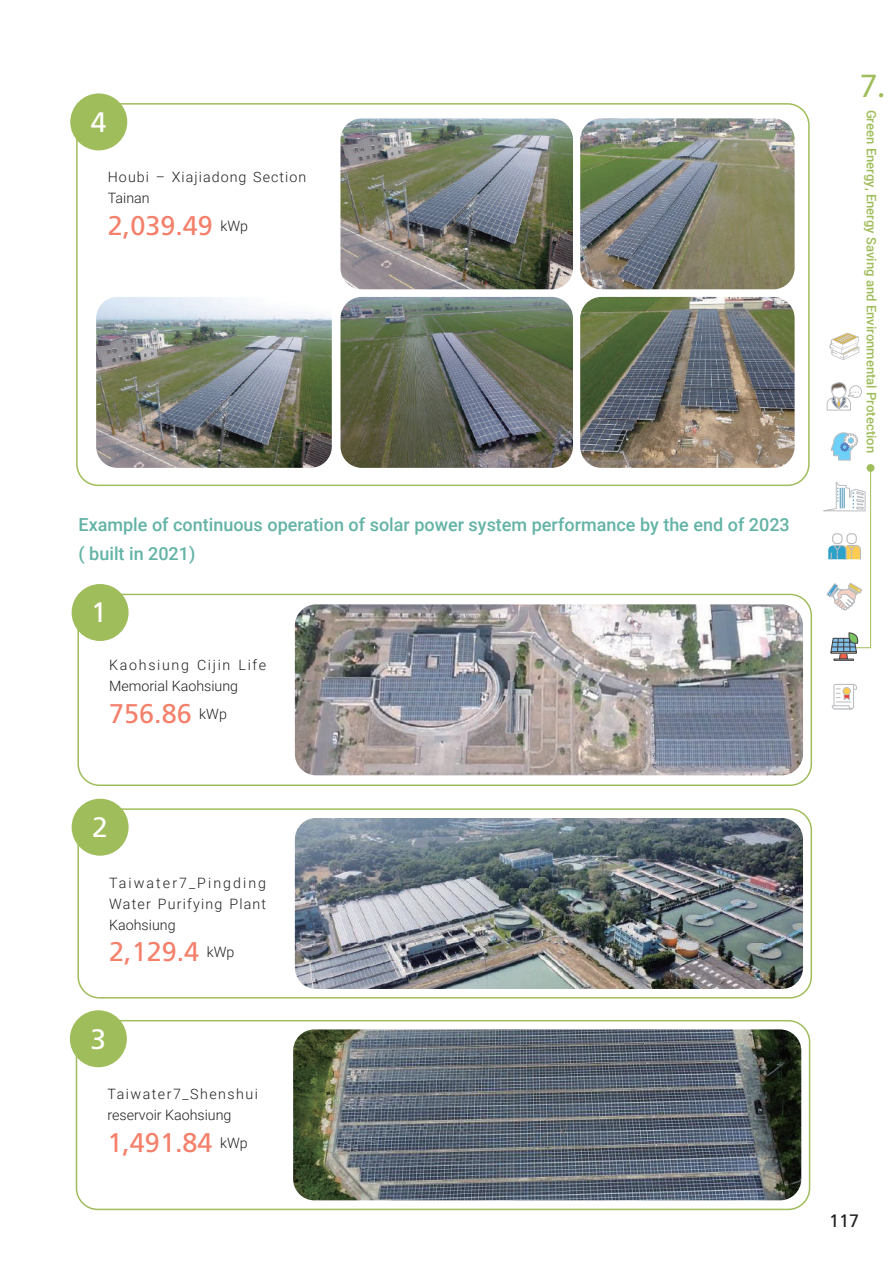
<style>
.page{position:relative;width:893px;height:1263px;background:#fff}
.page>*{position:absolute;margin:0;border:0;box-sizing:border-box;transform-origin:0 0}
.t1{font:500 34.35px "Avant Garde";color:#a0bd5b}
.t2{font:28.2px "Frutiger";color:#fff}
.t3{font:27px "Frutiger";color:#f4806b}
.t4{font:500 18px/29.5px "Roboto";color:#63b3a6}
.t5{font:18px "Frutiger";color:#231f20}
.t6{font:300 14.25px/21px "Roboto";letter-spacing:.075em;color:#231f20}
.t7{font:300 14.25px/21px "Roboto";letter-spacing:.01em;color:#231f20}
.t8{font:300 14.25px/21px "Roboto";letter-spacing:.055em;color:#231f20}
.t9{font:500 13.05px "Roboto";color:#a0bd5b}
</style>
<div class="page">
<svg style="left:831px;top:684px;width:26px;height:25px"></svg>
<div style="left:843px;top:687px;width:7px;height:8px;background:#fecc4e;border-radius:50%"></div>
<div style="left:843px;top:687px;width:8px;height:8px;border:1px solid #bcbdc0;border-radius:50%"></div>
<svg style="left:829px;top:333px;width:30px;height:27px"></svg>
<div style="left:849px;top:385px;width:13px;height:13px;border:1px solid #bcbdc0;border-radius:50%"></div>
<svg style="left:826px;top:382px;width:33px;height:29px"></svg>
<svg style="left:823px;top:467px;width:49px;height:194px"></svg>
<svg style="left:830px;top:432px;width:28px;height:29px"></svg>
<div style="left:867px;top:464px;width:7px;height:8px;background:#a0bd5b;border-radius:50%"></div>
<div style="left:76px;top:103px;width:734px;height:383px;border:2px solid #a0bd5b;border-radius:21px"></div>
<div style="left:70px;top:93px;width:57px;height:57px;background:#a0bd5b;border-radius:50%"></div>
<img style="left:580px;top:118px;width:215px;height:171px">
<img style="left:340px;top:118px;width:233px;height:171px">
<img style="left:580px;top:297px;width:215px;height:171px">
<img style="left:340px;top:297px;width:233px;height:171px">
<img style="left:96px;top:297px;width:236px;height:171px">
<div style="left:77px;top:594px;width:735px;height:192px;border:2px solid #a0bd5b;border-radius:21px"></div>
<div style="left:77px;top:808px;width:735px;height:190px;border:2px solid #a0bd5b;border-radius:21px"></div>
<div style="left:72px;top:584px;width:57px;height:57px;background:#a0bd5b;border-radius:50%"></div>
<div style="left:72px;top:799px;width:57px;height:57px;background:#a0bd5b;border-radius:50%"></div>
<img style="left:295px;top:604px;width:508px;height:171px">
<img style="left:295px;top:818px;width:508px;height:171px">
<div style="left:76px;top:1020px;width:734px;height:190px;border:2px solid #a0bd5b;border-radius:21px"></div>
<div style="left:70px;top:1010px;width:57px;height:57px;background:#a0bd5b;border-radius:50%"></div>
<img style="left:293px;top:1029px;width:508px;height:171px">
<h2 class="t2" style="left:91px;top:105px;width:17px">4</h2>
<p class="t6" style="left:108px;top:166px;width:200px">Houbi – Xiajiadong Section<br>Tainan</p>
<h3 class="t3" style="left:108px;top:210px;width:142px">2,039.49 <sup>kWp</sup></h3>
<p class="t4" style="left:79px;top:509px;width:713px">Example of continuous operation of solar power system performance by the end of 2023 ( built in 2021)</p>
<h2 class="t2" style="left:91px;top:596px;width:17px">1</h2>
<p class="t8" style="left:109px;top:654px;width:158px">Kaohsiung Cijin Life<br>Memorial Kaohsiung</p>
<h3 class="t3" style="left:109px;top:698px;width:119px">756.86 <sup>kWp</sup></h3>
<h2 class="t2" style="left:92px;top:811px;width:17px">2</h2>
<p class="t6" style="left:109px;top:872px;width:158px;text-align:justify">Taiwater7_Pingding Water Purifying Plant Kaohsiung</p>
<h3 class="t3" style="left:109px;top:936px;width:127px">2,129.4 <sup>kWp</sup></h3>
<h2 class="t2" style="left:91px;top:1022px;width:17px">3</h2>
<p class="t7" style="left:107px;top:1083px;width:152px">Taiwater7_Shenshui reservoir Kaohsiung</p>
<h3 class="t3" style="left:107px;top:1127px;width:142px">1,491.84 <sup>kWp</sup></h3>
<h1 class="t1" style="left:860px;top:64px;width:26px">7.</h1>
<p class="t9" style="left:880px;top:110px;width:345px;rotate:90deg">Green Energy, Energy Saving and Environmental Protection</p>
<p class="t5" style="left:829px;top:1210px;width:32px">117</p>
</div>
